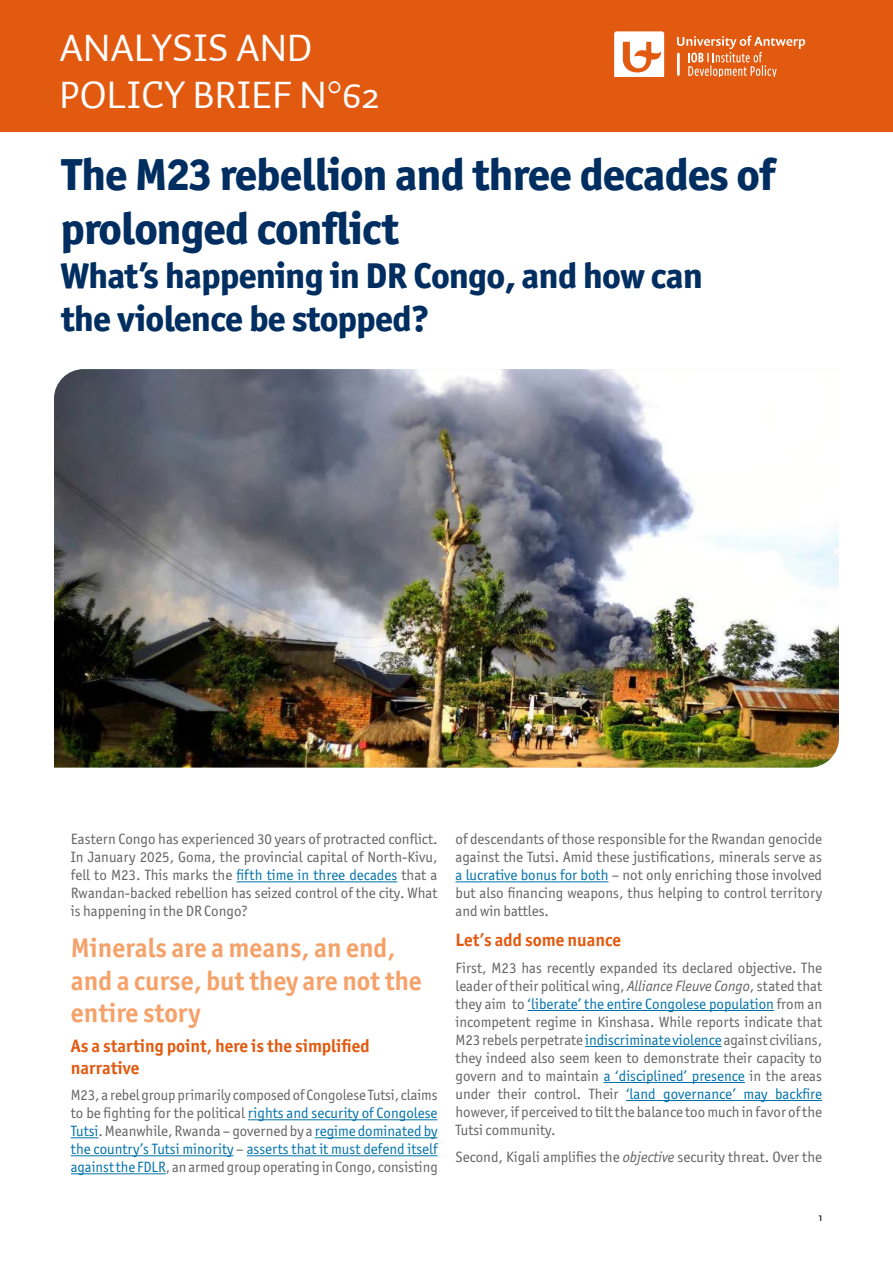
<style>
.page{position:relative;width:893px;height:1263px;background:#fff}
.page>*{position:absolute;margin:0;border:0;box-sizing:border-box;transform-origin:0 0}
.t1{font:800 45px/54px "Officina Sans ITC Std";letter-spacing:-.02em;color:#002e61}
.t2{font:39px/46.8px "Auto 1";color:#fff}
.t3{font:800 36px/43.2px "Officina Sans ITC Std";letter-spacing:-.02em;color:#002e61}
.t4{font:700 27px/32.4px "Officina Sans ITC Std";color:#f5a26a}
.t5{font:700 18px/21.6px "Officina Sans ITC Std";color:#e25a10}
.t6{font:15px/18px "Officina Sans ITC Std";color:#646363;text-align:justify}
.t7{font:12px "Auto 1";color:#000}
.s1{color:#0072ab}
.s2{font-style:italic}
</style>
<div class="page">
<div style="left:0;top:0;width:893px;height:132px;background:#e25a10"></div>
<img style="left:54px;top:369px;width:785px;height:398px">
<hr style="left:237px;top:881px;width:160px;height:1px;background:#0072ab">
<hr style="left:248px;top:1119px;width:189px;height:1px;background:#0072ab">
<svg style="left:71px;top:1137px;width:27px;height:1px"></svg>
<hr style="left:315px;top:1137px;width:122px;height:1px;background:#0072ab">
<hr style="left:71px;top:1155px;width:162px;height:1px;background:#0072ab">
<hr style="left:247px;top:1155px;width:190px;height:1px;background:#0072ab">
<hr style="left:71px;top:1173px;width:95px;height:1px;background:#0072ab">
<hr style="left:455px;top:881px;width:153px;height:1px;background:#0072ab">
<hr style="left:528px;top:1010px;width:246px;height:1px;background:#0072ab">
<hr style="left:585px;top:1046px;width:137px;height:1px;background:#0072ab">
<hr style="left:604px;top:1082px;width:141px;height:1px;background:#0072ab">
<hr style="left:626px;top:1100px;width:196px;height:1px;background:#0072ab">
<svg style="left:614px;top:31px;width:50px;height:46px"></svg>
<svg style="left:677px;top:36px;width:128px;height:41px"></svg>
<h2 class="t2" style="left:60px;top:26px;width:321px">ANALYSIS AND<br>POLICY BRIEF N°62</h2>
<h1 class="t1" style="left:61px;top:148px;width:717px">The M23 rebellion and three decades of prolonged conflict</h1>
<h3 class="t3" style="left:61px;top:253px;width:644px">What’s happening in DR Congo, and how can the violence be stopped?</h3>
<p class="t6" style="left:71px;top:830px;width:368px">Eastern Congo has experienced 30 years of protracted conflict.<br>In January 2025, Goma, the provincial capital of North-Kivu, fell to M23. This marks the <span class="s1">fifth time in three decades</span> that a Rwandan-backed rebellion has seized control of the city. What is happening in the DR Congo?</p>
<h3 class="t4" style="left:71px;top:932px;width:353px">Minerals are a means, an end, and a curse, but they are not the entire story</h3>
<p class="t5" style="left:71px;top:1035px;width:300px">As a starting point, here is the simplified narrative</p>
<p class="t6" style="left:71px;top:1086px;width:368px">M23, a rebel group primarily composed of Congolese Tutsi, claims to be fighting for the political <span class="s1">rights and security of Congolese Tutsi</span>. Meanwhile, Rwanda – governed by a <span class="s1">regime dominated by the country’s Tutsi minority</span> – <span class="s1">asserts that it must defend itself against the FDLR</span>, an armed group operating in Congo, consisting</p>
<p class="t6" style="left:455px;top:830px;width:368px">of descendants of those responsible for the Rwandan genocide against the Tutsi. Amid these justifications, minerals serve as <span class="s1">a lucrative bonus for both</span> – not only enriching those involved but also financing weapons, thus helping to control territory and win battles.</p>
<p class="t5" style="left:455px;top:929px;width:167px">Let’s add some nuance</p>
<p class="t6" style="left:455px;top:959px;width:368px">First, M23 has recently expanded its declared objective. The leader of their political wing, <span class="s2">Alliance Fleuve Congo</span>, stated that they aim to <span class="s1">‘liberate’ the entire Congolese population</span> from an incompetent regime in Kinshasa. While reports indicate that M23 rebels perpetrate <span class="s1">indiscriminate violence</span> against civilians, they indeed also seem keen to demonstrate their capacity to govern and to maintain <span class="s1">a ‘disciplined’ presence</span> in the areas under their control. Their <span class="s1">‘land governance’ may backfire </span>however, if perceived to tilt the balance too much in favor of the Tutsi community.</p>
<p class="t6" style="left:455px;top:1147px;width:368px">Second, Kigali amplifies the <span class="s2">objective</span> security threat. Over the</p>
<p class="t7" style="left:818px;top:1209px;width:5px">1</p>
</div>
